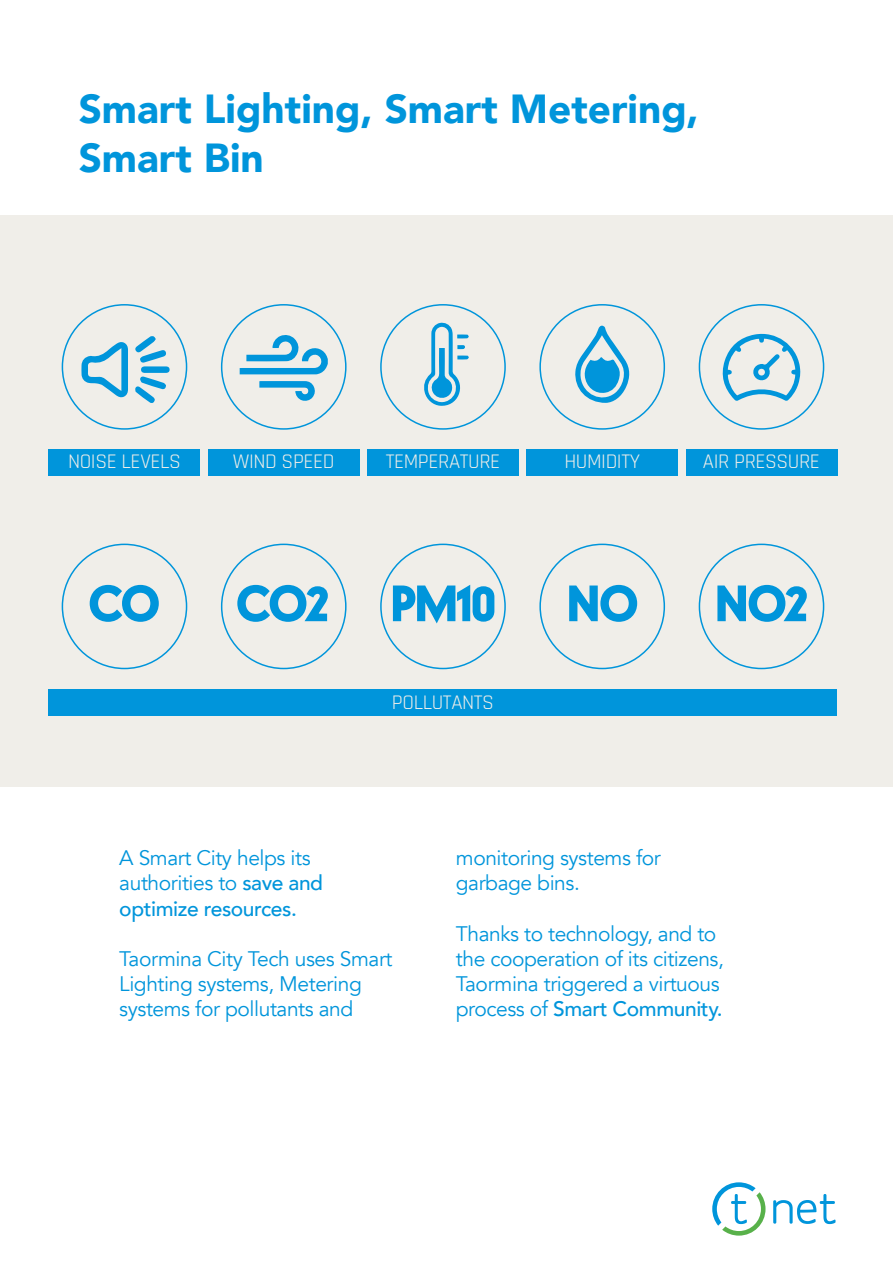
<style>
.page{position:relative;width:893px;height:1263px;background:#fff}
.page>*{position:absolute;margin:0;border:0;box-sizing:border-box;transform-origin:0 0}
.t1{font:42px "Mothercare";color:#0095db}
.t2{font:900 40.5px/48.6px "Avenir";color:#0095db}
.t3{font:21px/25.2px "Avenir";letter-spacing:-.02em;color:#0095db}
.t4{font:21px "Rajdhani";letter-spacing:-.02em;color:#f0eee9}
.s1{font-weight:500}
</style>
<div class="page">
<div style="left:0;top:0;width:893px;height:787px;background:#f0eee9"></div>
<div style="left:0;top:0;width:893px;height:215px;background:#fff"></div>
<div style="left:221px;top:304px;width:126px;height:126px;border:2px solid #0095db;border-radius:50%"></div>
<div style="left:380px;top:304px;width:126px;height:126px;border:2px solid #0095db;border-radius:50%"></div>
<div style="left:539px;top:304px;width:126px;height:126px;border:2px solid #0095db;border-radius:50%"></div>
<div style="left:49px;top:449px;width:151px;height:26px;background:#0095db"></div>
<div style="left:208px;top:449px;width:152px;height:26px;background:#0095db"></div>
<div style="left:367px;top:449px;width:152px;height:26px;background:#0095db"></div>
<div style="left:526px;top:449px;width:152px;height:26px;background:#0095db"></div>
<div style="left:686px;top:449px;width:151px;height:26px;background:#0095db"></div>
<svg style="left:81px;top:342px;width:47px;height:56px"></svg>
<svg style="left:135px;top:336px;width:35px;height:67px"></svg>
<svg style="left:240px;top:335px;width:88px;height:39px"></svg>
<svg style="left:259px;top:381px;width:56px;height:20px"></svg>
<svg style="left:424px;top:322px;width:45px;height:84px"></svg>
<svg style="left:575px;top:326px;width:55px;height:77px"></svg>
<svg style="left:722px;top:333px;width:78px;height:68px"></svg>
<svg style="left:89px;top:584px;width:70px;height:38px"></svg>
<svg style="left:237px;top:584px;width:91px;height:38px"></svg>
<svg style="left:392px;top:584px;width:103px;height:40px"></svg>
<svg style="left:569px;top:584px;width:69px;height:38px"></svg>
<svg style="left:717px;top:584px;width:90px;height:38px"></svg>
<svg style="left:712px;top:1182px;width:53px;height:53px"></svg>
<svg style="left:773px;top:1194px;width:62px;height:30px"></svg>
<div style="left:49px;top:689px;width:788px;height:27px;background:#0095db"></div>
<h2 class="t2" style="left:79px;top:84px;width:622px">Smart Lighting, Smart Metering,<br>Smart Bin</h2>
<p class="t4" style="left:68px;top:450px;width:114px">NOISE LEVELS</p>
<p class="t4" style="left:233px;top:450px;width:103px">WIND SPEED</p>
<p class="t4" style="left:386px;top:450px;width:116px">TEMPERATURE</p>
<p class="t4" style="left:564px;top:450px;width:77px">HUMIDITY</p>
<p class="t4" style="left:703px;top:450px;width:119px">AIR PRESSURE</p>
<h1 class="t1" style="left:89px;top:574px;width:71px">CO</h1>
<h1 class="t1" style="left:237px;top:574px;width:93px">CO2</h1>
<h1 class="t1" style="left:391px;top:574px;width:106px">PM10</h1>
<h1 class="t1" style="left:567px;top:574px;width:72px">NO</h1>
<h1 class="t1" style="left:715px;top:574px;width:94px">NO2</h1>
<p class="t4" style="left:392px;top:690px;width:104px">POLLUTANTS</p>
<p class="t3" style="left:119px;top:846px;width:205px">A Smart City helps its authorities to <span class="s1">save and optimize resources.</span></p>
<p class="t3" style="left:119px;top:946px;width:275px">Taormina City Tech uses Smart<br>Lighting systems, Metering systems for pollutants and</p>
<p class="t3" style="left:456px;top:846px;width:207px">monitoring systems for garbage bins.</p>
<p class="t3" style="left:456px;top:921px;width:270px">Thanks to technology, and to the cooperation of its citizens,<br>Taormina triggered a virtuous process of <span class="s1">Smart Community.</span></p>
</div>
